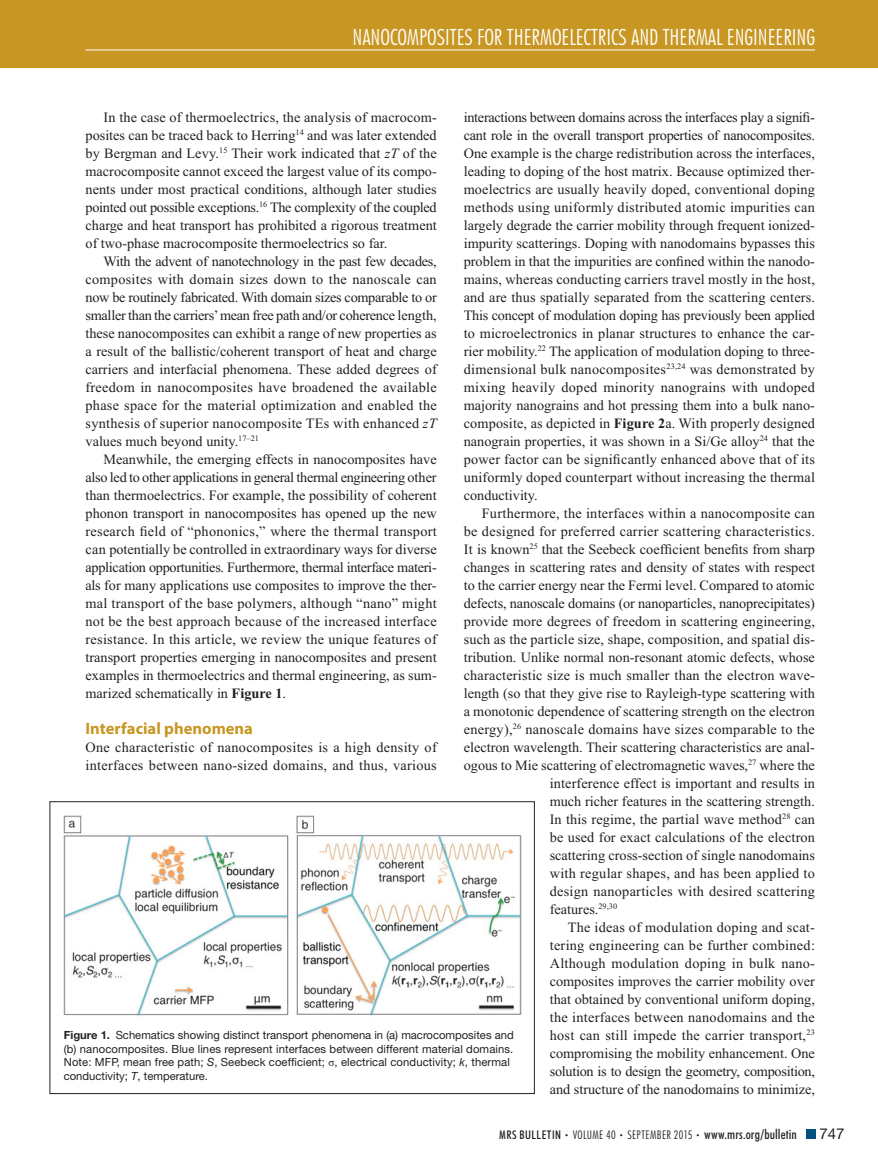
<style>
.page{position:relative;width:878px;height:1175px;background:#fff}
.page>*{position:absolute;margin:0;border:0;box-sizing:border-box;transform-origin:0 0}
.t1{font:300 condensed 22.5px "Futura BT";color:#fff}
.t2{font:700 16.5px "Myriad Pro";color:#c89723}
.t3{font:15px "Helvetica Neue LT Std";color:#231f20}
.t4{font:14.25px/18px "Times New Roman";color:#231f20;text-align:justify}
.t5{font:14.25px/18px "Times New Roman";letter-spacing:.02em;color:#231f20}
.t6{font:14.25px "Times New Roman";letter-spacing:-.02em;color:#231f20}
.t7{font:300 condensed 12px "Futura BT";letter-spacing:.03em;color:#231f20}
.t8{font:11.25px/13.5px "Helvetica Neue LT Std";letter-spacing:.01em;color:#231f20}
.s1{font-weight:700}
.s2{font-style:italic}
.s3{font-family:"Times New Roman"}
.s4{font-weight:500}
.s5{font-size:7.5px}
.s6{font-weight:500;font-size:13.5px}
</style>
<div class="page">
<div style="left:0;top:0;width:878px;height:68px;background:#c89723"></div>
<hr style="left:86px;top:50px;width:729px;height:1px;background:#fff">
<div style="left:806px;top:1130px;width:9px;height:8px;background:#005080"></div>
<img style="left:64px;top:815px;width:457px;height:201px">
<div style="left:50px;top:801px;width:484px;height:293px;border:1px solid #231f20"></div>
<h1 class="t1" style="left:352px;top:29px;width:464px">NANOCOMPOSITES FOR THERMOELECTRICS AND THERMAL ENGINEERING</h1>
<p class="t4" style="left:463px;top:109px;width:353px">interactions between domains across the interfaces play a signifi&shy;cant role in the overall transport properties of nanocomposites.<br>One example is the charge redistribution across the interfaces, leading to doping of the host matrix. Because optimized ther&shy;moelectrics are usually heavily doped, conventional doping methods using uniformly distributed atomic impurities can largely degrade the carrier mobility through frequent ionized&shy;impurity scatterings. Doping with nanodomains bypasses this problem in that the impurities are confined within the nanodo&shy;mains, whereas conducting carriers travel mostly in the host, and are thus spatially separated from the scattering centers.<br>This concept of modulation doping has previously been applied to microelectronics in planar structures to enhance the car&shy;rier mobility. <sup>22</sup> The application of modulation doping to three&shy;dimensional bulk nanocomposites <sup>23</sup> <sup>,</sup> <sup>24</sup> was demonstrated by mixing heavily doped minority nanograins with undoped majority nanograins and hot pressing them into a bulk nano&shy;composite, as depicted in <span class="s1">Figure 2</span> a. With properly designed nanograin properties, it was shown in a Si/Ge alloy <sup>24</sup> that the power factor can be significantly enhanced above that of its uniformly doped counterpart without increasing the thermal conductivity.</p>
<p class="t5" style="left:482px;top:505px;width:335px">Furthermore, the interfaces within a nanocomposite can</p>
<p class="t5" style="left:464px;top:523px;width:353px">be designed for preferred carrier scattering characteristics.</p>
<p class="t4" style="left:464px;top:541px;width:353px">It is known <sup>25</sup> that the Seebeck coefficient benefits from sharp</p>
<p class="t4" style="left:463px;top:559px;width:353px">changes in scattering rates and density of states with respect</p>
<p class="t4" style="left:463px;top:577px;width:353px">to the carrier energy near the Fermi level. Compared to atomic</p>
<p class="t4" style="left:463px;top:595px;width:353px">defects, nanoscale domains (or nanoparticles, nanoprecipitates)</p>
<p class="t4" style="left:463px;top:613px;width:353px">provide more degrees of freedom in scattering engineering,</p>
<p class="t4" style="left:463px;top:631px;width:353px">such as the particle size, shape, composition, and spatial dis-</p>
<p class="t4" style="left:463px;top:649px;width:353px">tribution. Unlike normal non-resonant atomic defects, whose</p>
<p class="t4" style="left:463px;top:667px;width:353px">characteristic size is much smaller than the electron wave-</p>
<p class="t4" style="left:463px;top:685px;width:353px">length (so that they give rise to Rayleigh-type scattering with</p>
<p class="t4" style="left:463px;top:703px;width:353px">a monotonic dependence of scattering strength on the electron</p>
<p class="t5" style="left:463px;top:721px;width:352px">energy), <sup>26</sup> nanoscale domains have sizes comparable to the</p>
<p class="t4" style="left:464px;top:739px;width:353px">electron wavelength. Their scattering characteristics are anal-</p>
<p class="t4" style="left:464px;top:757px;width:352px">ogous to Mie scattering of electromagnetic waves, <sup>27</sup> where the</p>
<p class="t4" style="left:549px;top:775px;width:267px">interference effect is important and results in</p>
<p class="t4" style="left:549px;top:793px;width:267px">much richer features in the scattering strength.</p>
<p class="t4" style="left:549px;top:811px;width:267px">In this regime, the partial wave method <sup>28</sup> can</p>
<p class="t4" style="left:549px;top:829px;width:267px">be used for exact calculations of the electron</p>
<p class="t4" style="left:549px;top:847px;width:267px">scattering cross-section of single nanodomains</p>
<p class="t5" style="left:549px;top:865px;width:267px">with regular shapes, and has been applied to</p>
<p class="t5" style="left:549px;top:883px;width:267px">design nanoparticles with desired scattering</p>
<p class="t4" style="left:549px;top:901px;width:69px">features. <sup>29</sup> <sup>,</sup> <sup>30</sup></p>
<p class="t5" style="left:567px;top:919px;width:249px">The ideas of modulation doping and scat-</p>
<p class="t5" style="left:549px;top:937px;width:267px">tering engineering can be further combined:</p>
<p class="t5" style="left:549px;top:955px;width:267px">Although modulation doping in bulk nano-</p>
<p class="t4" style="left:549px;top:973px;width:267px">composites improves the carrier mobility over</p>
<p class="t4" style="left:549px;top:991px;width:267px">that obtained by conventional uniform doping,</p>
<p class="t5" style="left:549px;top:1009px;width:267px">the interfaces between nanodomains and the</p>
<p class="t5" style="left:549px;top:1027px;width:267px">host can still impede the carrier transport, <sup>23</sup></p>
<p class="t4" style="left:549px;top:1045px;width:267px">compromising the mobility enhancement. One</p>
<p class="t6" style="left:549px;top:1066px;width:267px">solution is to design the geometry, composition,</p>
<p class="t4" style="left:549px;top:1081px;width:267px">and structure of the nanodomains to minimize,</p>
<p class="t4" style="left:86px;top:109px;width:353px;text-indent:18px">In the case of thermoelectrics, the analysis of macrocom&shy;posites can be traced back to Herring <sup>14</sup> and was later extended by Bergman and Levy. <sup>15</sup> Their work indicated that <span class="s2">zT</span> of the macrocomposite cannot exceed the largest value of its compo&shy;nents under most practical conditions, although later studies pointed out possible exceptions. <sup>16</sup> The complexity of the coupled charge and heat transport has prohibited a rigorous treatment of two-phase macrocomposite thermoelectrics so far.</p>
<p class="t4" style="left:86px;top:253px;width:353px;text-indent:18px">With the advent of nanotechnology in the past few decades, composites with domain sizes down to the nanoscale can now be routinely fabricated. With domain sizes comparable to or smaller than the carriers’ mean free path and/or coherence length, these nanocomposites can exhibit a range of new properties as a result of the ballistic/coherent transport of heat and charge carriers and interfacial phenomena. These added degrees of freedom in nanocomposites have broadened the available phase space for the material optimization and enabled the synthesis of superior nanocomposite TEs with enhanced <span class="s2">zT </span>values much beyond unity. <sup>17</sup> <sup>–</sup> <sup>21</sup></p>
<p class="t4" style="left:85px;top:451px;width:353px;text-indent:18px">Meanwhile, the emerging effects in nanocomposites have also led to other applications in general thermal engineering other than thermoelectrics. For example, the possibility of coherent phonon transport in nanocomposites has opened up the new research field of “phononics,” where the thermal transport can potentially be controlled in extraordinary ways for diverse application opportunities. Furthermore, thermal interface materi&shy;als for many applications use composites to improve the ther&shy;mal transport of the base polymers, although “nano” might not be the best approach because of the increased interface resistance. In this article, we review the unique features of transport properties emerging in nanocomposites and present examples in thermoelectrics and thermal engineering, as sum&shy;marized schematically in <span class="s1">Figure 1</span> .</p>
<p class="t2" style="left:86px;top:722px;width:169px">Interfacial phenomena</p>
<p class="t5" style="left:86px;top:739px;width:353px">One characteristic of nanocomposites is a high density of interfaces between nano-sized domains, and thus, various</p>
<p class="t8" style="left:64px;top:1029px;width:451px"><span class="s1">Figure 1.</span> Schematics showing distinct transport phenomena in (a) macrocomposites and (b) nanocomposites. Blue lines represent interfaces between different material domains.<br>Note: MFP, mean free path; <span class="s2">S</span>, Seebeck coefficient; <span class="s3">σ</span>, electrical conductivity; <span class="s2">k</span>, thermal conductivity; <span class="s2">T</span> , temperature.</p>
<p class="t7" style="left:499px;top:1130px;width:299px"><span class="s4">MRS BULLETIN</span> <span class="s5">•</span> VOLUME 40 <span class="s5">•</span> SEPTEMBER 2015 <span class="s5">•</span> <span class="s6">www.mrs.org/bulletin</span></p>
<p class="t3" style="left:819px;top:1128px;width:27px">747</p>
</div>
